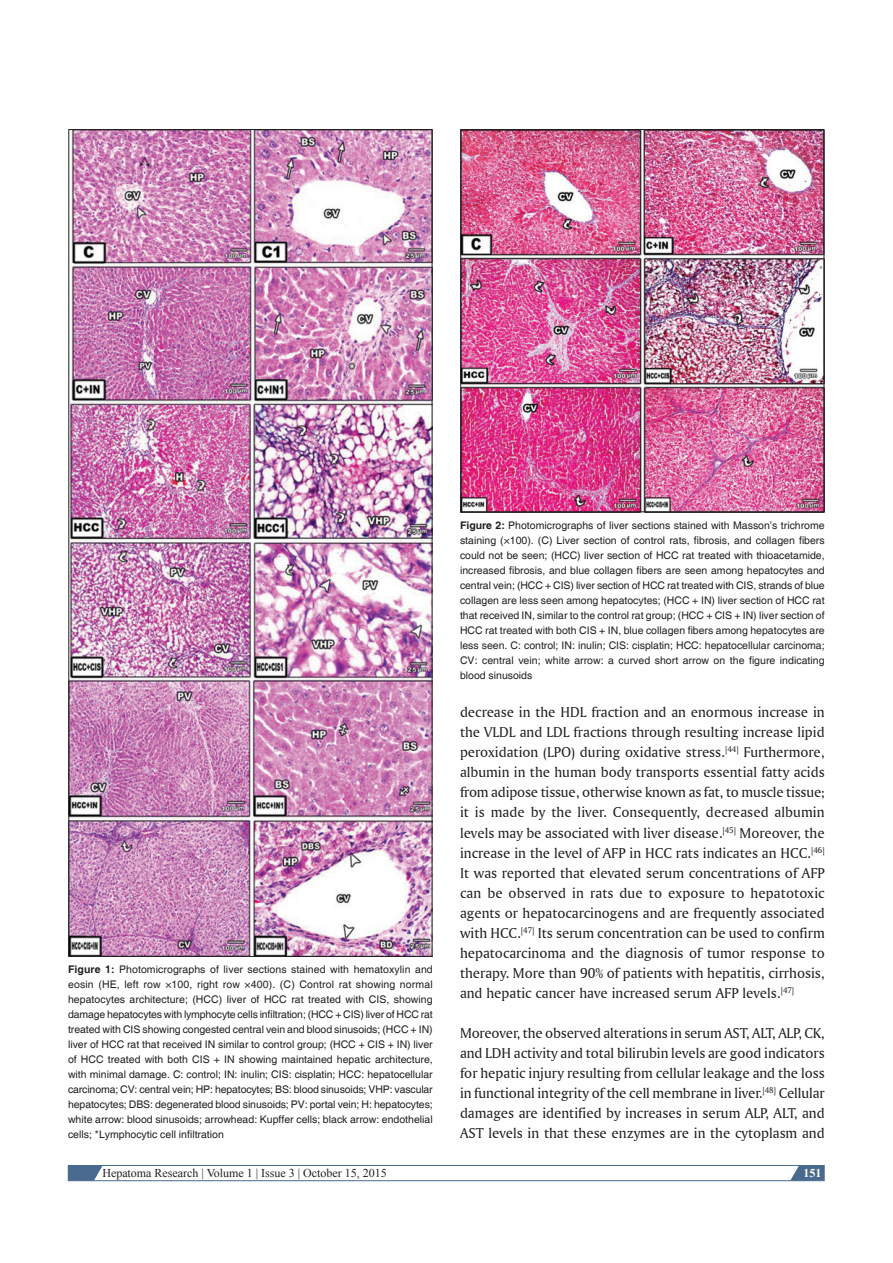
<style>
.page{position:relative;width:893px;height:1263px;background:#fff}
.page>*{position:absolute;margin:0;border:0;box-sizing:border-box;transform-origin:0 0}
.t1{font:15px/20.1px "Amerigo BT Roman A";color:#231f20;text-align:justify}
.t2{font:12px "Times New Roman";color:#231f20}
.t3{font:700 12px "Times New Roman";color:#fff}
.t4{font:10.5px/15px "Helvetica";color:#231f20;text-align:justify}
.s1{font-weight:700}
</style>
<div class="page">
<svg style="left:70px;top:1167px;width:32px;height:12px"></svg>
<svg style="left:791px;top:1167px;width:32px;height:12px"></svg>
<div style="left:68px;top:1165px;width:757px;height:16px;border:1px solid #496a8e"></div>
<img style="left:71px;top:131px;width:359px;height:824px">
<img style="left:462px;top:131px;width:360px;height:379px">
<div style="left:460px;top:129px;width:364px;height:383px;border:1px solid #231f20"></div>
<p class="t4" style="left:68px;top:962px;width:366px"><span class="s1">Figure 1:</span> Photomicrographs of liver sections stained with hematoxylin and eosin (HE, left row ×100, right row ×400). (C) Control rat showing normal hepatocytes architecture; (HCC) liver of HCC rat treated with CIS, showing damage hepatocytes with lymphocyte cells infiltration; (HCC + CIS) liver of HCC rat treated with CIS showing congested central vein and blood sinusoids; (HCC + IN) liver of HCC rat that received IN similar to control group; (HCC + CIS + IN) liver of HCC treated with both CIS + IN showing maintained hepatic architecture, with minimal damage. C: control; IN: inulin; CIS: cisplatin; HCC: hepatocellular carcinoma; CV: central vein; HP: hepatocytes; BS: blood sinusoids; VHP: vascular hepatocytes; DBS: degenerated blood sinusoids; PV: portal vein; H: hepatocytes; white arrow: blood sinusoids; arrowhead: Kupffer cells; black arrow: endothelial cells; *Lymphocytic cell infiltration</p>
<p class="t4" style="left:460px;top:517px;width:366px"><span class="s1">Figure 2:</span> Photomicrographs of liver sections stained with Masson’s trichrome staining (×100). (C) Liver section of control rats, fibrosis, and collagen fibers could not be seen; (HCC) liver section of HCC rat treated with thioacetamide, increased fibrosis, and blue collagen fibers are seen among hepatocytes and central vein; (HCC + CIS) liver section of HCC rat treated with CIS, strands of blue collagen are less seen among hepatocytes; (HCC + IN) liver section of HCC rat that received IN, similar to the control rat group; (HCC + CIS + IN) liver section of HCC rat treated with both CIS + IN, blue collagen fibers among hepatocytes are less seen. C: control; IN: inulin; CIS: cisplatin; HCC: hepatocellular carcinoma; CV: central vein; white arrow: a curved short arrow on the figure indicating blood sinusoids</p>
<p class="t1" style="left:460px;top:702px;width:366px">decrease in the HDL fraction and an enormous increase in the VLDL and LDL fractions through resulting increase lipid peroxidation (LPO) during oxidative stress.<sup>[44]</sup> Furthermore, albumin in the human body transports essential fatty acids from adipose tissue, otherwise known as fat, to muscle tissue; it is made by the liver. Consequently, decreased albumin levels may be associated with liver disease.<sup>[45]</sup> Moreover, the increase in the level of AFP in HCC rats indicates an HCC.<sup>[46] </sup>It was reported that elevated serum concentrations of AFP can be observed in rats due to exposure to hepatotoxic agents or hepatocarcinogens and are frequently associated with HCC.<sup>[47]</sup> Its serum concentration can be used to confirm hepatocarcinoma and the diagnosis of tumor response to therapy. More than 90% of patients with hepatitis, cirrhosis, and hepatic cancer have increased serum AFP levels.<sup>[47]</sup></p>
<p class="t1" style="left:460px;top:1023px;width:366px">Moreover, the observed alterations in serum AST, ALT, ALP, CK, and LDH activity and total bilirubin levels are good indicators for hepatic injury resulting from cellular leakage and the loss in functional integrity of the cell membrane in liver.<sup>[48]</sup> Cellular damages are identified by increases in serum ALP, ALT, and AST levels in that these enzymes are in the cytoplasm and</p>
<p class="t2" style="left:102px;top:1166px;width:286px">Hepatoma Research | Volume 1 | Issue 3 | October 15, 2015</p>
<p class="t3" style="left:803px;top:1166px;width:19px">151</p>
</div>
